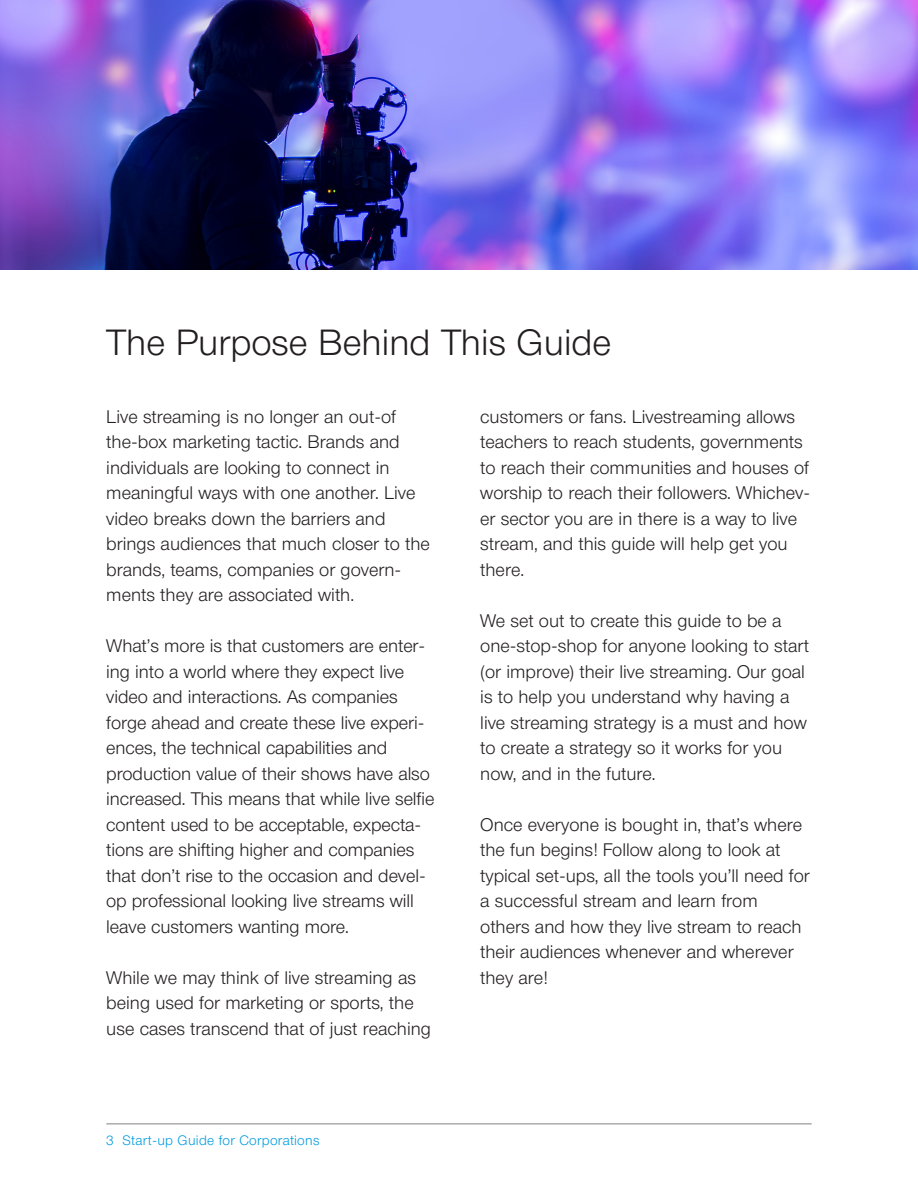
<style>
.page{position:relative;width:918px;height:1188px;background:#fff}
.page>*{position:absolute;margin:0;border:0;box-sizing:border-box;transform-origin:0 0}
.t1{font:300 36px "Neue Helvetica BQ";color:#231f20}
.t2{font:300 18px/25.5px "Neue Helvetica BQ";color:#231f20}
.t3{font:300 13.5px "Neue Helvetica BQ";letter-spacing:.02em;color:#009bdf}
</style>
<div class="page">
<img style="left:0;top:0;width:918px;height:270px">
<hr style="left:106px;top:1124px;width:706px;height:1px;background:#808285">
<p class="t1" style="left:106px;top:320px;width:506px">The Purpose Behind This Guide</p>
<p class="t2" style="left:106px;top:403px;width:325px">Live streaming is no longer an out-of the-box marketing tactic. Brands and individuals are looking to connect in meaningful ways with one another. Live video breaks down the barriers and brings audiences that much closer to the brands, teams, companies or govern&shy;ments they are associated with.</p>
<p class="t2" style="left:106px;top:633px;width:330px">What’s more is that customers are enter&shy;ing into a world where they expect live video and interactions. As companies forge ahead and create these live experi&shy;ences, the technical capabilities and production value of their shows have also increased. This means that while live selfie content used to be acceptable, expecta&shy;tions are shifting higher and companies that don’t rise to the occasion and devel&shy;op professional looking live streams will leave customers wanting more.</p>
<p class="t2" style="left:106px;top:964px;width:326px">While we may think of live streaming as being used for marketing or sports, the use cases transcend that of just reaching</p>
<p class="t3" style="left:106px;top:1132px;width:215px">3 Start-up Guide for Corporations</p>
<p class="t2" style="left:480px;top:403px;width:331px">customers or fans. Livestreaming allows teachers to reach students, governments to reach their communities and houses of worship to reach their followers. Whichev&shy;er sector you are in there is a way to live stream, and this guide will help get you there.</p>
<p class="t2" style="left:480px;top:607px;width:330px">We set out to create this guide to be a one-stop-shop for anyone looking to start (or improve) their live streaming. Our goal is to help you understand why having a live streaming strategy is a must and how to create a strategy so it works for you now, and in the future.</p>
<p class="t2" style="left:480px;top:811px;width:331px">Once everyone is bought in, that’s where the fun begins! Follow along to look at typical set-ups, all the tools you’ll need for a successful stream and learn from others and how they live stream to reach their audiences whenever and wherever they are!</p>
</div>
